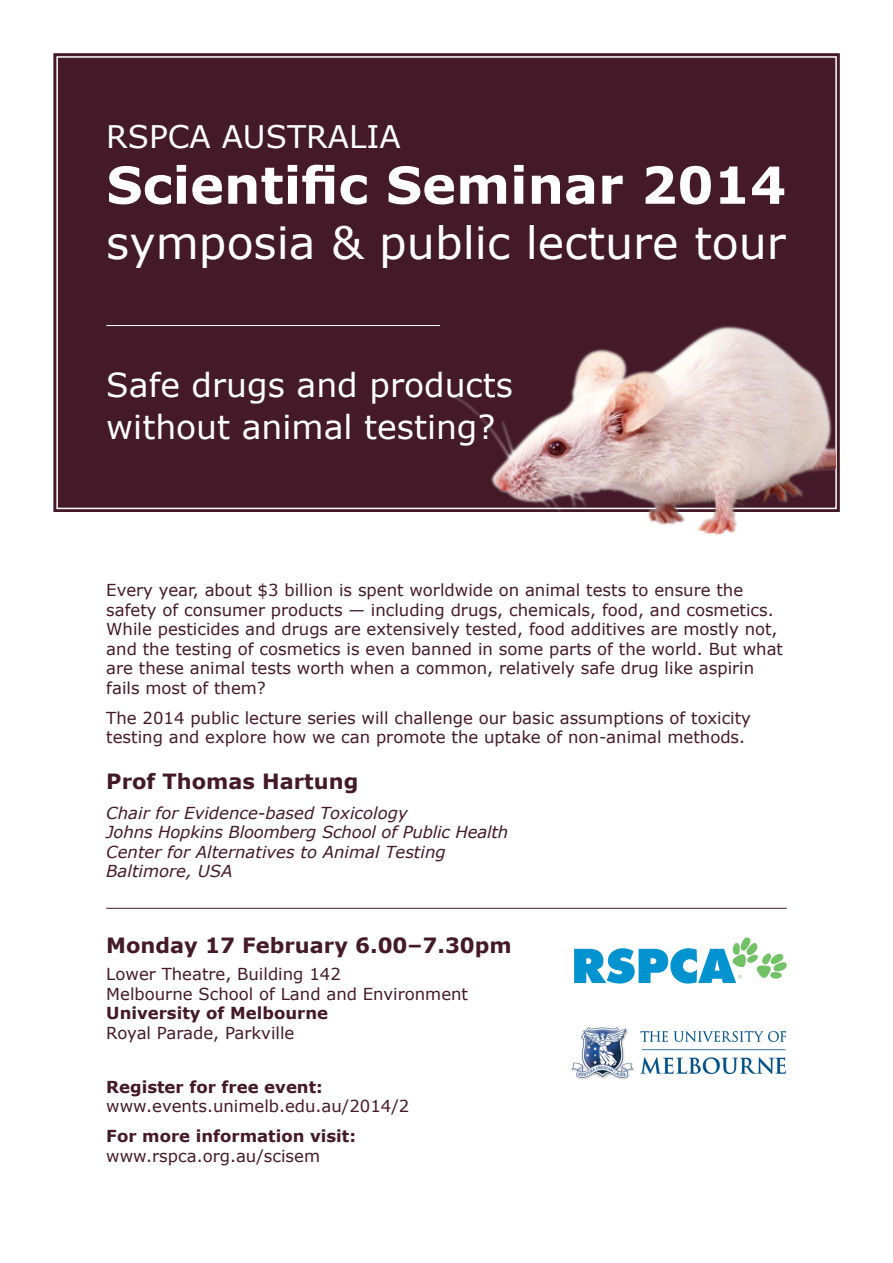
<style>
.page{position:relative;width:893px;height:1263px;background:#fff}
.page>*{position:absolute;margin:0;border:0;box-sizing:border-box;transform-origin:0 0}
.t1{font:700 51.15px "Verdana";color:#fff}
.t2{font:44.4px "Verdana";color:#fff}
.t3{font:33px/42px "Verdana";color:#fff}
.t4{font:31.05px "Verdana";color:#fff}
.t5{font:700 21px "Verdana";color:#441928}
.t6{font:16.5px/19.5px "Verdana";color:#441928}
.t7{font:italic 16.5px/19.5px "Verdana";color:#441928}
.t8{font:700 16.5px/19.5px "Verdana";color:#441928}
.s1{font-weight:700}
.s2{font-weight:400}
</style>
<div class="page">
<div style="left:53px;top:53px;width:787px;height:459px;background:#441928"></div>
<hr style="left:106px;top:325px;width:334px;height:1px;background:#fff">
<hr style="left:106px;top:908px;width:681px;height:1px;background:#441928">
<svg style="left:574px;top:937px;width:213px;height:46px"></svg>
<img style="left:571px;top:1027px;width:216px;height:53px">
<img style="left:440px;top:192px;width:395px;height:343px">
<p class="t4" style="left:106px;top:116px;width:296px">RSPCA AUSTRALIA</p>
<p class="t1" style="left:106px;top:149px;width:681px">Scientific Seminar 2014</p>
<p class="t2" style="left:106px;top:213px;width:681px">symposia &amp; public lecture tour</p>
<p class="t3" style="left:106px;top:364px;width:408px">Safe drugs and products without animal testing?</p>
<p class="t6" style="left:106px;top:580px;width:678px">Every year, about $3 billion is spent worldwide on animal tests to ensure the safety of consumer products — including drugs, chemicals, food, and cosmetics.<br>While pesticides and drugs are extensively tested, food additives are mostly not, and the testing of cosmetics is even banned in some parts of the world. But what are these animal tests worth when a common, relatively safe drug like aspirin fails most of them?</p>
<p class="t6" style="left:106px;top:708px;width:646px">The 2014 public lecture series will challenge our basic assumptions of toxicity testing and explore how we can promote the uptake of non-animal methods.</p>
<p class="t5" style="left:106px;top:766px;width:254px">Prof Thomas Hartung</p>
<p class="t7" style="left:106px;top:803px;width:404px">Chair for Evidence-based Toxicology<br>Johns Hopkins Bloomberg School of Public Health Center for Alternatives to Animal Testing Baltimore, USA</p>
<p class="t5" style="left:106px;top:930px;width:407px">Monday 17 February 6.00–7.30pm</p>
<p class="t6" style="left:106px;top:964px;width:363px">Lower Theatre, Building 142<br>Melbourne School of Land and Environment<br><span class="s1">University of Melbourne</span></p>
<p class="t6" style="left:106px;top:1023px;width:190px">Royal Parade, Parkville</p>
<p class="t8" style="left:106px;top:1076px;width:218px">Register for free event:</p>
<p class="t6" style="left:106px;top:1096px;width:305px">www.events.unimelb.edu.au/2014/2</p>
<p class="t8" style="left:106px;top:1126px;width:251px">For more information visit: <span class="s2">www.rspca.org.au/scisem</span></p>
</div>
